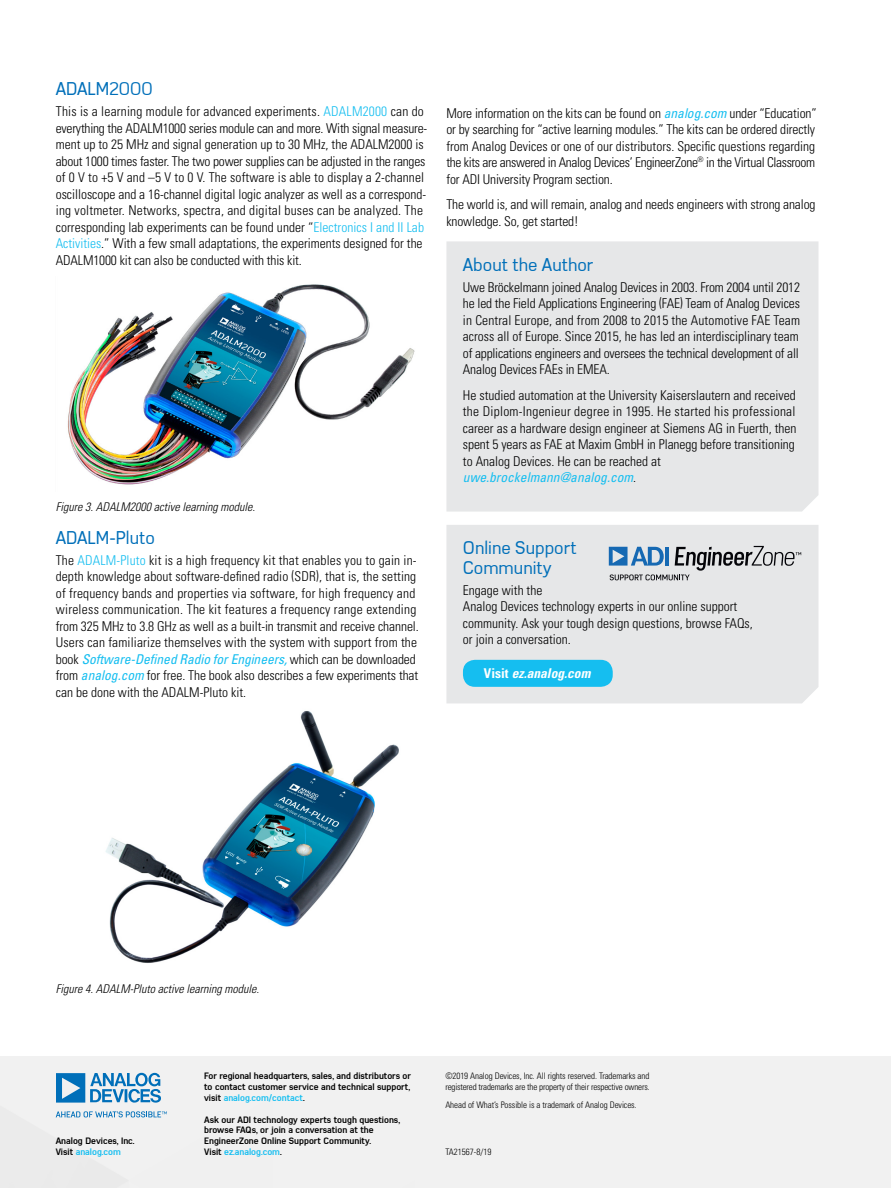
<style>
.page{position:relative;width:891px;height:1188px;background:#fff}
.page>*{position:absolute;margin:0;border:0;box-sizing:border-box;transform-origin:0 0}
.t1{font:18px/19.5px "Azbuka Std";color:#006fb9}
.t2{font:300 condensed 13.5px/16.5px "Univers LT Std";color:#000}
.t3{font:italic 700 condensed 13.5px "Univers LT Std";color:#fff}
.t4{font:italic 300 condensed 12px "Univers LT Std";color:#000}
.t5{font:700 9px/10.8px "Azbuka Std";color:#000}
.t6{font:300 condensed 9px/10.8px "Univers LT Std";letter-spacing:-.01em;color:#000}
.s1{color:#15bef0}
.s2{font-weight:400;font-style:italic;color:#15bef0}
.s3{font-style:normal}
</style>
<div class="page">
<div style="left:0;top:1056px;width:891px;height:132px;background:#f1f1f1"></div>
<svg style="left:56px;top:1111px;width:111px;height:6px"></svg>
<svg style="left:56px;top:1073px;width:105px;height:30px"></svg>
<div style="left:446px;top:241px;width:373px;height:271px;background:#e6e7e8"></div>
<div style="left:446px;top:525px;width:373px;height:178px;background:#e6e7e8"></div>
<svg style="left:609px;top:546px;width:192px;height:34px;background:#afb8c1"></svg>
<div style="left:463px;top:660px;width:150px;height:27px;background:#15bef0;border-radius:12px"></div>
<img style="left:67px;top:284px;width:348px;height:201px">
<img style="left:105px;top:711px;width:294px;height:252px">
<h1 class="t1" style="left:56px;top:79px;width:98px">ADALM2000</h1>
<p class="t2" style="left:56px;top:103px;width:373px">This is a learning module for advanced experiments. <span class="s1">ADALM2000</span> can do everything the ADALM1000 series module can and more. With signal measure&shy;ment up to 25 MHz and signal generation up to 30 MHz, the ADALM2000 is about 1000 times faster. The two power supplies can be adjusted in the ranges of 0 V to +5 V and –5 V to 0 V. The software is able to display a 2-channel oscilloscope and a 16-channel digital logic analyzer as well as a correspond&shy;ing voltmeter. Networks, spectra, and digital buses can be analyzed. The corresponding lab experiments can be found under “<span class="s1">Electronics I and II Lab Activities</span>.” With a few small adaptations, the experiments designed for the ADALM1000 kit can also be conducted with this kit.</p>
<p class="t4" style="left:56px;top:499px;width:201px">Figure 3. ADALM2000 active learning module.</p>
<h1 class="t1" style="left:56px;top:528px;width:101px">ADALM-Pluto</h1>
<p class="t2" style="left:56px;top:552px;width:365px">The <span class="s1">ADALM-Pluto</span> kit is a high frequency kit that enables you to gain in&shy;depth knowledge about software-defined radio (SDR), that is, the setting of frequency bands and properties via software, for high frequency and wireless communication. The kit features a frequency range extending from 325 MHz to 3.8 GHz as well as a built-in transmit and receive channel.<br>Users can familiarize themselves with the system with support from the book <span class="s2">Software-Defined Radio for Engineers,</span> which can be downloaded from <span class="s2">analog.com</span> for free. The book also describes a few experiments that can be done with the ADALM-Pluto kit.</p>
<p class="t2" style="left:446px;top:105px;width:372px;text-align:justify">More information on the kits can be found on <span class="s2">analog.com</span> under “Education” or by searching for “active learning modules.” The kits can be ordered directly from Analog Devices or one of our distributors. Specific questions regarding the kits are answered in Analog Devices’ EngineerZone<sup>®</sup> in the Virtual Classroom for ADI University Program section.</p>
<p class="t2" style="left:446px;top:196px;width:371px">The world is, and will remain, analog and needs engineers with strong analog knowledge. So, get started!</p>
<h1 class="t1" style="left:463px;top:255px;width:132px">About the Author</h1>
<p class="t2" style="left:463px;top:279px;width:339px;text-align:justify">Uwe Bröckelmann joined Analog Devices in 2003. From 2004 until 2012 he led the Field Applications Engineering (FAE) Team of Analog Devices in Central Europe, and from 2008 to 2015 the Automotive FAE Team across all of Europe. Since 2015, he has led an interdisciplinary team of applications engineers and oversees the technical development of all Analog Devices FAEs in EMEA.</p>
<p class="t2" style="left:463px;top:387px;width:335px">He studied automation at the University Kaiserslautern and received the Diplom-Ingenieur degree in 1995. He started his professional career as a hardware design engineer at Siemens AG in Fuerth, then spent 5 years as FAE at Maxim GmbH in Planegg before transitioning to Analog Devices. He can be reached at <span class="s2">uwe.brockelmann@analog.com</span>.</p>
<h1 class="t1" style="left:463px;top:538px;width:115px">Online Support<br>Community</h1>
<p class="t2" style="left:463px;top:582px;width:291px">Engage with the<br>Analog Devices technology experts in our online support community. Ask your tough design questions, browse FAQs, or join a conversation.</p>
<p class="t3" style="left:484px;top:665px;width:108px"><span class="s3">Visit</span> ez.analog.com</p>
<p class="t4" style="left:56px;top:981px;width:205px">Figure 4. ADALM-Pluto active learning module.</p>
<p class="t5" style="left:56px;top:1136px;width:80px">Analog Devices, Inc.<br>Visit <span class="s1">analog.com</span></p>
<p class="t5" style="left:204px;top:1070px;width:208px;text-align:justify">For regional headquarters, sales, and distributors or to contact customer service and technical support, visit <span class="s1">analog.com/contact</span>.</p>
<p class="t5" style="left:204px;top:1114px;width:197px">Ask our ADI technology experts tough questions, browse FAQs, or join a conversation at the EngineerZone Online Support Community.<br>Visit <span class="s1">ez.analog.com</span>.</p>
<p class="t6" style="left:445px;top:1071px;width:206px">©2019 Analog Devices, Inc. All rights reserved. Trademarks and registered trademarks are the property of their respective owners.</p>
<p class="t6" style="left:445px;top:1099px;width:193px">Ahead of What’s Possible is a trademark of Analog Devices.</p>
<p class="t6" style="left:445px;top:1147px;width:48px">TA21567-8/19</p>
</div>
